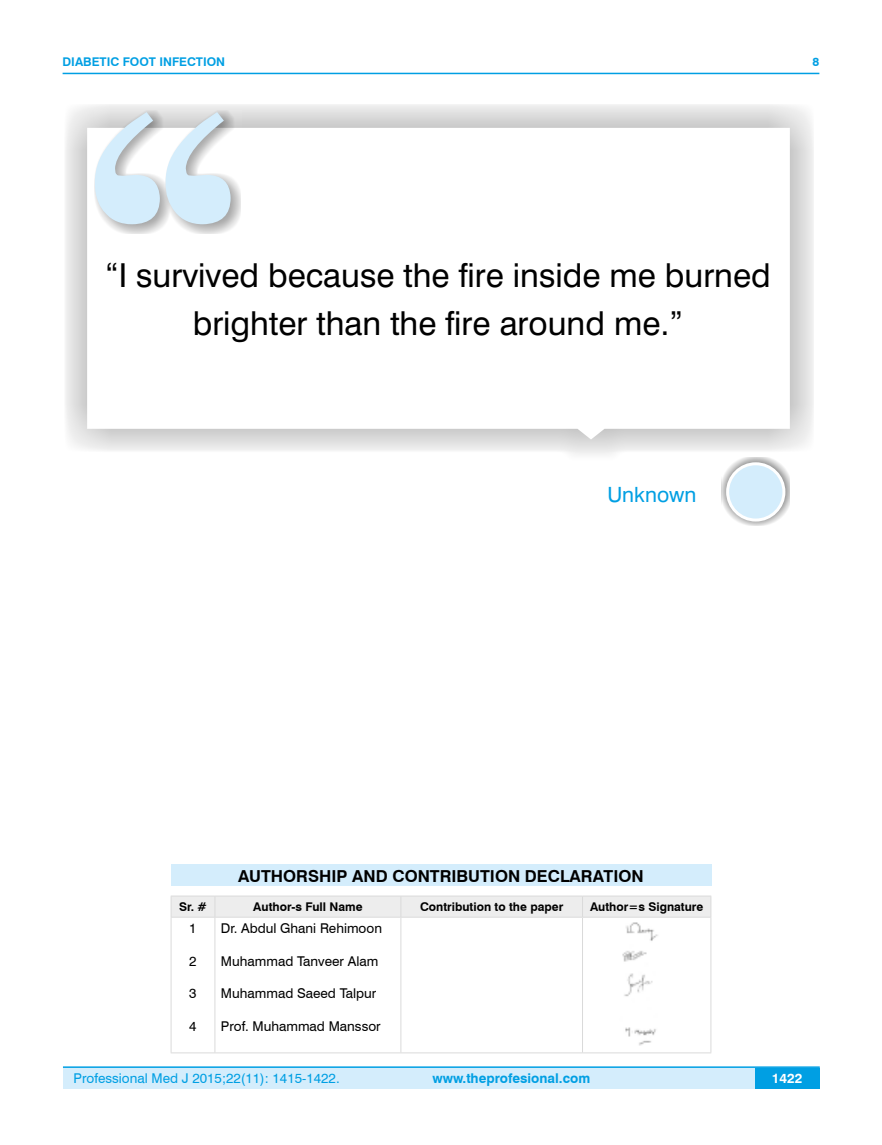
<style>
.page{position:relative;width:882px;height:1145px;background:#fff}
.page>*{position:absolute;margin:0;border:0;box-sizing:border-box;transform-origin:0 0}
.t1{font:33px/48.9px "Swiss 721 BT";color:#000;text-align:center}
.t2{font:21px "Swiss 721 BT";color:#009fe3}
.t3{font:700 16.5px "Swiss 721 BT";color:#000}
.t4{font:13.5px "Swiss 721 BT";color:#000}
.t5{font:13.5px "Swiss 721 BT";color:#009fe3}
.t6{font:700 13.5px "Swiss 721 BT";color:#009fe3}
.t7{font:700 13.5px "Swiss 721 BT";color:#fff}
.t8{font:700 12px "Swiss 721 BT";color:#000}
.t9{font:700 12px "Swiss 721 BT";color:#009fe3}
</style>
<div class="page">
<div style="left:63px;top:1067px;width:756px;height:21px;background:#d4edfc"></div>
<hr style="left:63px;top:1066px;width:756px;height:2px;background:#009fe3">
<div style="left:754px;top:1068px;width:65px;height:20px;background:#009fe3"></div>
<hr style="left:63px;top:73px;width:756px;height:1px;background:#009fe3">
<div style="left:171px;top:864px;width:540px;height:22px;background:#d4edfc"></div>
<hr style="left:171px;top:895px;width:44px;height:1px;background:#dadada">
<hr style="left:215px;top:895px;width:185px;height:1px;background:#dadada">
<hr style="left:400px;top:895px;width:182px;height:1px;background:#dadada">
<hr style="left:582px;top:895px;width:129px;height:1px;background:#dadada">
<div style="left:171px;top:896px;width:540px;height:20px;background:#ededed"></div>
<hr style="left:171px;top:916px;width:44px;height:1px;background:#dadada">
<hr style="left:171px;top:917px;width:1px;height:135px;background:#dadada">
<hr style="left:215px;top:916px;width:185px;height:1px;background:#dadada">
<hr style="left:214px;top:917px;width:1px;height:135px;background:#dadada">
<hr style="left:400px;top:916px;width:182px;height:1px;background:#dadada">
<hr style="left:400px;top:917px;width:1px;height:135px;background:#dadada">
<hr style="left:582px;top:916px;width:129px;height:1px;background:#dadada">
<hr style="left:582px;top:917px;width:1px;height:135px;background:#dadada">
<hr style="left:710px;top:917px;width:1px;height:135px;background:#dadada">
<hr style="left:171px;top:1052px;width:44px;height:1px;background:#dadada">
<hr style="left:215px;top:1052px;width:185px;height:1px;background:#dadada">
<hr style="left:400px;top:1052px;width:182px;height:1px;background:#dadada">
<hr style="left:582px;top:1052px;width:129px;height:1px;background:#dadada">
<img style="left:622px;top:922px;width:36px;height:124px">
<div style="left:64px;top:104px;width:748px;height:359px;background:#000;opacity:.35"></div>
<svg style="left:87px;top:128px;width:702px;height:311px"></svg>
<div style="left:94px;top:111px;width:147px;height:123px;background:#000;opacity:.35"></div>
<svg style="left:95px;top:112px;width:135px;height:112px"></svg>
<div style="left:721px;top:458px;width:68px;height:68px;background:#000;opacity:.49"></div>
<div style="left:727px;top:464px;width:56px;height:56px;background:#d4edfc;border-radius:50%"></div>
<div style="left:725px;top:462px;width:60px;height:59px;border:3px solid #fff;border-radius:50%"></div>
<p class="t9" style="left:63px;top:53px;width:164px">DIABETIC FOOT INFECTION</p>
<p class="t9" style="left:812px;top:53px;width:8px">8</p>
<h1 class="t1" style="left:105px;top:249px;width:667px">“I survived because the fire inside me burned brighter than the fire around me.”</h1>
<h2 class="t2" style="left:607px;top:480px;width:91px">Unknown</h2>
<p class="t3" style="left:238px;top:864px;width:406px">AUTHORSHIP AND CONTRIBUTION DECLARATION</p>
<p class="t8" style="left:179px;top:898px;width:29px">Sr. #</p>
<p class="t8" style="left:253px;top:898px;width:111px">Author-s Full Name</p>
<p class="t8" style="left:420px;top:898px;width:145px">Contribution to the paper</p>
<p class="t8" style="left:589px;top:898px;width:115px">Author=s Signature</p>
<p class="t4" style="left:189px;top:919px;width:9px">1</p>
<p class="t4" style="left:189px;top:951px;width:9px">2</p>
<p class="t4" style="left:189px;top:984px;width:9px">3</p>
<p class="t4" style="left:189px;top:1016px;width:9px">4</p>
<p class="t4" style="left:221px;top:919px;width:162px">Dr. Abdul Ghani Rehimoon</p>
<p class="t4" style="left:221px;top:951px;width:159px">Muhammad Tanveer Alam</p>
<p class="t4" style="left:221px;top:984px;width:157px">Muhammad Saeed Talpur</p>
<p class="t4" style="left:221px;top:1016px;width:161px">Prof. Muhammad Manssor</p>
<p class="t5" style="left:74px;top:1069px;width:267px">Professional Med J 2015;22(11): 1415-1422.</p>
<p class="t6" style="left:432px;top:1069px;width:159px">www.theprofesional.com</p>
<p class="t7" style="left:771px;top:1069px;width:32px">1422</p>
</div>
